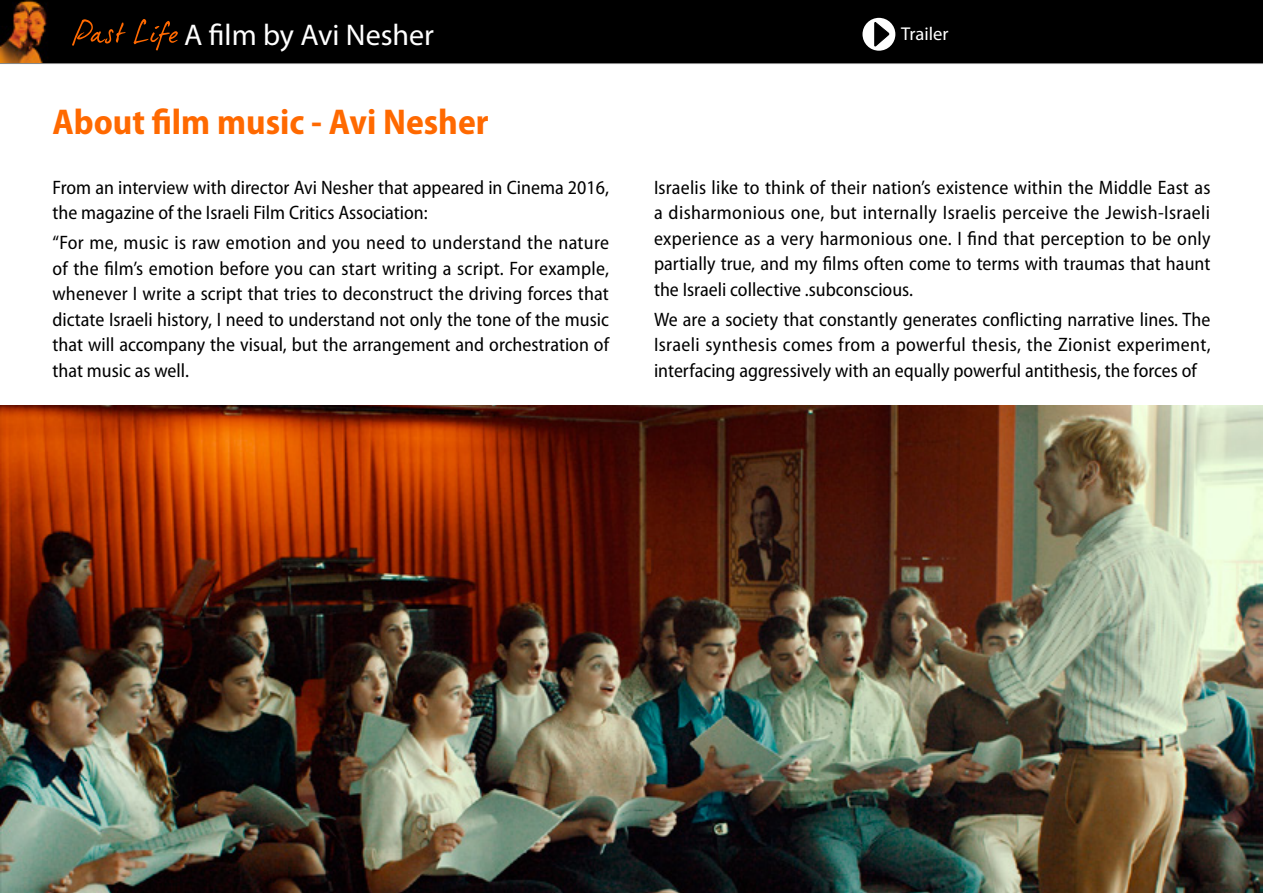
<style>
.page{position:relative;width:1263px;height:893px;background:#fff}
.page>*{position:absolute;margin:0;border:0;box-sizing:border-box;transform-origin:0 0}
.t1{font:700 semi-condensed 36px "Myriad Pro";color:#ff6900}
.t2{font:30px "Myriad Pro";color:#fff}
.t3{font:semi-condensed 19.5px/25.5px "Myriad Pro";color:#000;text-align:justify}
.t4{font:18.6px "Myriad Pro";color:#fff}
</style>
<div class="page">
<img style="left:0;top:406px;width:1263px;height:487px">
<div style="left:0;top:0;width:1263px;height:64px;background:#000"></div>
<svg style="left:72px;top:19px;width:54px;height:27px"></svg>
<svg style="left:134px;top:19px;width:44px;height:31px"></svg>
<div style="left:862px;top:18px;width:33px;height:33px;background:#fff;border-radius:50%"></div>
<svg style="left:874px;top:22px;width:15px;height:25px"></svg>
<h2 class="t2" style="left:184px;top:16px;width:251px">A film by Avi Nesher</h2>
<h1 class="t1" style="left:52px;top:98px;width:438px">About film music - Avi Nesher</h1>
<p class="t3" style="left:52px;top:174px;width:558px">From an interview with director Avi Nesher that appeared in Cinema 2016, the magazine of the Israeli Film Critics Association:</p>
<p class="t3" style="left:52px;top:230px;width:558px">“For me, music is raw emotion and you need to understand the nature of the films’ emotion before you can start writing a script. For example, whenever I write a script that tries to deconstruct the driving forces that dictate Israeli history I, need to understand not only the tone of the music that will accompany the visual, but the arrangement and orchestration of that music as well.</p>
<p class="t4" style="left:901px;top:22px;width:49px">Trailer</p>
<p class="t3" style="left:654px;top:174px;width:558px">Israelis like to think of their nations’ existence within the Middle East as a disharmonious one, but internally Israelis perceive the Jewish-Israeli experience as a very harmonious one I. find that perception to be only partially true, and my films often come to terms with traumas that haunt the Israeli collective .subconscious.</p>
<p class="t3" style="left:654px;top:306px;width:558px">We are a society that constantly generates conflicting narrative lines. The Israeli synthesis comes from a powerful thesis, the Zionist experiment, interfacing aggressively with an equally powerful antithesis, the forces of</p>
</div>
